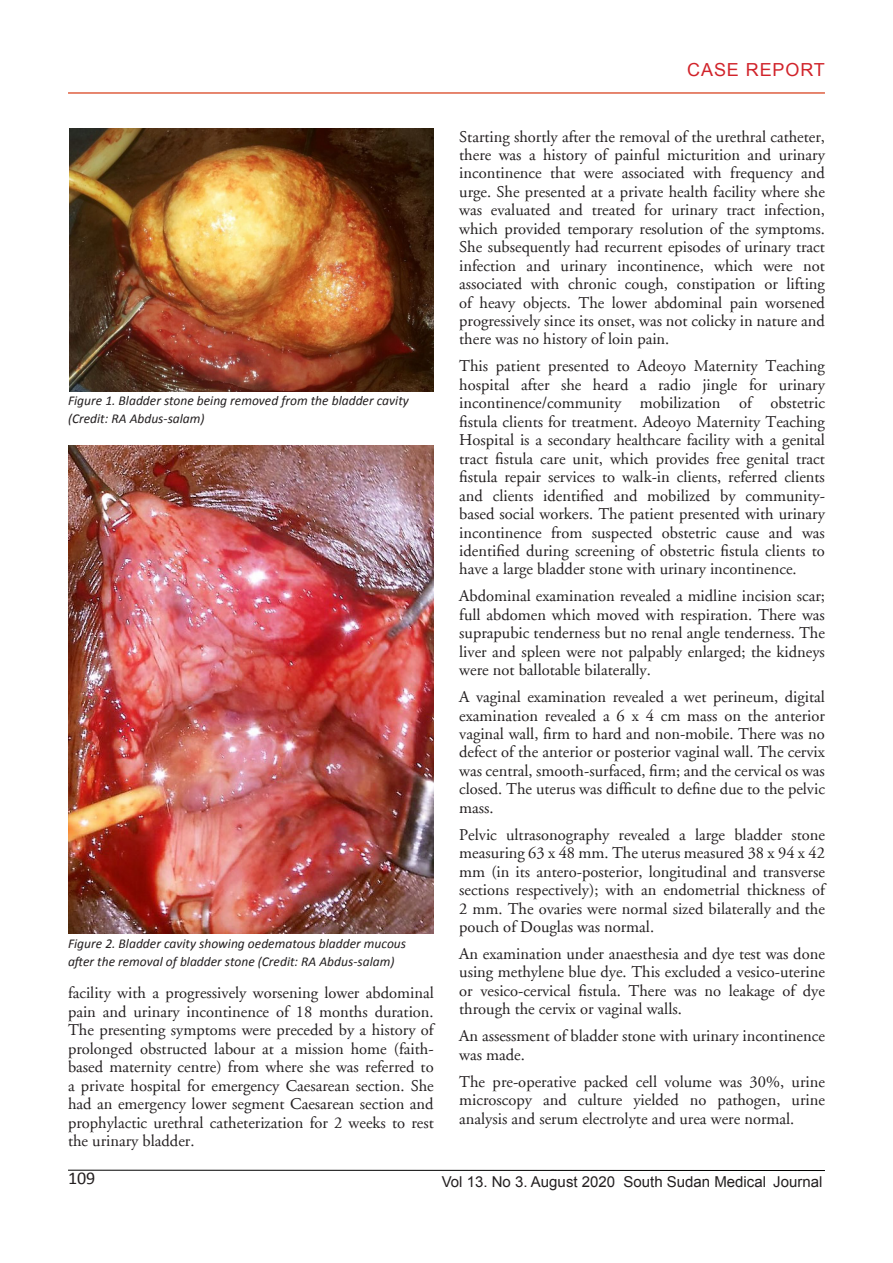
<style>
.page{position:relative;width:893px;height:1263px;background:#fff}
.page>*{position:absolute;margin:0;border:0;box-sizing:border-box;transform-origin:0 0}
.Sidebar{font:18px "Arial";letter-spacing:.05em;color:#d1232a}
.t1{font:18px "Calibri";color:#231f20}
.t2{font:16.5px/18.5px "Adobe Garamond";color:#231f20;text-align:justify}
.t3{font:15px "Arial";color:#231f20}
.t4{font:italic 13.5px/18.5px "Calibri";color:#231f20}
</style>
<div class="page">
<hr style="left:68px;top:1170px;width:757px;height:1px;background:#000">
<hr style="left:68px;top:92px;width:757px;height:2px;background:#d42a00">
<img style="left:69px;top:129px;width:365px;height:263px">
<img style="left:68px;top:446px;width:366px;height:487px">
<p class="t4" style="left:68px;top:390px;width:342px">Figure 1. Bladder stone being removed from the bladder cavity (Credit: RA Abdus-salam)</p>
<p class="t4" style="left:68px;top:933px;width:340px">Figure 2. Bladder cavity showing oedematous bladder mucous after the removal of bladder stone (Credit: RA Abdus-salam)</p>
<p class="t2" style="left:68px;top:984px;width:367px">facility with a progressively worsening lower abdominal pain and urinary incontinence of 18 months duration.<br>The presenting symptoms were preceded by a history of prolonged obstructed labour at a mission home (faith&shy;based maternity centre) from where she was referred to a private hospital for emergency Caesarean section. She had an emergency lower segment Caesarean section and prophylactic urethral catheterization for 2 weeks to rest the urinary bladder.</p>
<p class="Sidebar" style="left:687px;top:58px;width:139px">CASE REPORT</p>
<p class="t2" style="left:459px;top:127px;width:367px">Starting shortly after the removal of the urethral catheter, there was a history of painful micturition and urinary incontinence that were associated with frequency and urge. She presented at a private health facility where she was evaluated and treated for urinary tract infection, which provided temporary resolution of the symptoms.<br>She subsequently had recurrent episodes of urinary tract infection and urinary incontinence, which were not associated with chronic cough, constipation or lifting of heavy objects. The lower abdominal pain worsened progressively since its onset, was not colicky in nature and there was no history of loin pain.</p>
<p class="t2" style="left:459px;top:357px;width:367px">This patient presented to Adeoyo Maternity Teaching hospital after she heard a radio jingle for urinary incontinence/community mobilization of obstetric fistula clients for treatment. Adeoyo Maternity Teaching Hospital is a secondary healthcare facility with a genital tract fistula care unit, which provides free genital tract fistula repair services to walk-in clients, referred clients and clients identified and mobilized by community&shy;based social workers. The patient presented with urinary incontinence from suspected obstetric cause and was identified during screening of obstetric fistula clients to have a large bladder stone with urinary incontinence.</p>
<p class="t2" style="left:459px;top:587px;width:367px">Abdominal examination revealed a midline incision scar; full abdomen which moved with respiration. There was suprapubic tenderness but no renal angle tenderness. The liver and spleen were not palpably enlarged; the kidneys were not ballotable bilaterally.</p>
<p class="t2" style="left:459px;top:688px;width:367px">A vaginal examination revealed a wet perineum, digital examination revealed a 6 x 4 cm mass on the anterior vaginal wall, firm to hard and non-mobile. There was no defect of the anterior or posterior vaginal wall. The cervix was central, smooth-surfaced, firm; and the cervical os was closed. The uterus was difficult to define due to the pelvic mass.</p>
<p class="t2" style="left:459px;top:826px;width:367px">Pelvic ultrasonography revealed a large bladder stone measuring 63 x 48 mm. The uterus measured 38 x 94 x 42 mm (in its antero-posterior, longitudinal and transverse sections respectively); with an endometrial thickness of 2 mm. The ovaries were normal sized bilaterally and the pouch of Douglas was normal.</p>
<p class="t2" style="left:459px;top:945px;width:367px">An examination under anaesthesia and dye test was done using methylene blue dye. This excluded a vesico-uterine or vesico-cervical fistula. There was no leakage of dye through the cervix or vaginal walls.</p>
<p class="t2" style="left:459px;top:1027px;width:367px">An assessment of bladder stone with urinary incontinence was made.</p>
<p class="t2" style="left:459px;top:1073px;width:367px">The pre-operative packed cell volume was 30%, urine microscopy and culture yielded no pathogen, urine analysis and serum electrolyte and urea were normal.</p>
<p class="t1" style="left:68px;top:1167px;width:29px">109</p>
<p class="t3" style="left:442px;top:1172px;width:382px">Vol 13. No 3. August 2020 South Sudan Medical Journal</p>
</div>
